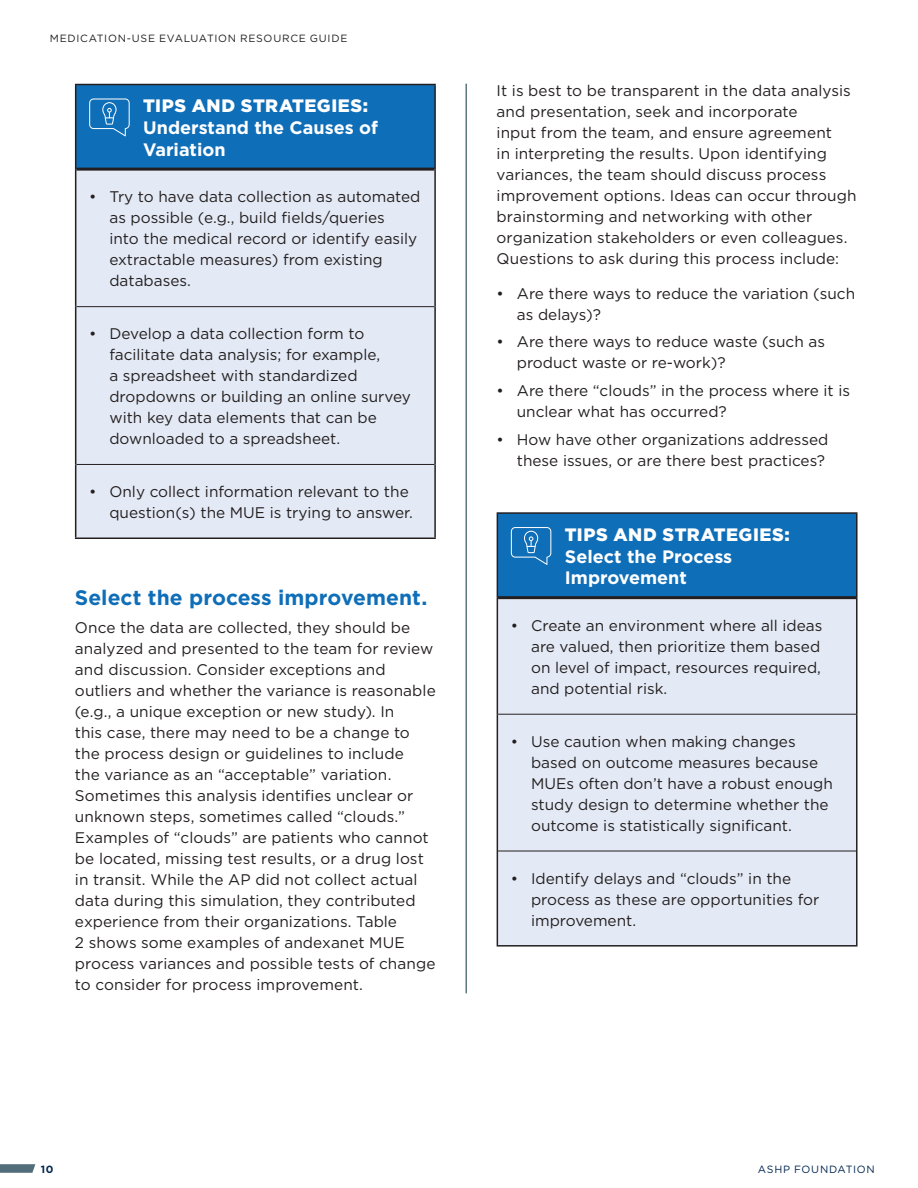
<style>
.page{position:relative;width:918px;height:1188px;background:#fff}
.page>*{position:absolute;margin:0;border:0;box-sizing:border-box;transform-origin:0 0}
.t1{font:700 21px "Gotham";color:#0f6eb8}
.t2{font:700 18px/21.6px "Gotham";color:#fff}
.t3{font:900 18px "Gotham";letter-spacing:.025em;color:#fff}
.t4{font:15.3px/21px "Gotham";color:#231f20}
.t5{font:10.5px "Gotham";letter-spacing:.07em;color:#231f20}
.t6{font:10.5px "Gotham";letter-spacing:.07em;color:#002650}
.t7{font:700 10.5px "Gotham";color:#002650}
</style>
<div class="page">
<svg style="left:0;top:1164px;width:35px;height:9px"></svg>
<div style="left:76px;top:85px;width:359px;height:84px;background:#0f6eb8"></div>
<div style="left:76px;top:171px;width:358px;height:367px;background:#e4eaf5"></div>
<hr style="left:75px;top:84px;width:361px;height:1px;background:#231f20">
<hr style="left:75px;top:85px;width:1px;height:84px;background:#231f20">
<hr style="left:434px;top:85px;width:2px;height:84px;background:#231f20">
<hr style="left:75px;top:169px;width:1px;height:138px;background:#231f20">
<hr style="left:434px;top:169px;width:2px;height:138px;background:#231f20">
<hr style="left:75px;top:307px;width:1px;height:157px;background:#231f20">
<hr style="left:434px;top:307px;width:2px;height:157px;background:#231f20">
<hr style="left:75px;top:464px;width:1px;height:74px;background:#231f20">
<hr style="left:434px;top:464px;width:2px;height:74px;background:#231f20">
<hr style="left:75px;top:538px;width:361px;height:1px;background:#231f20">
<hr style="left:76px;top:306px;width:358px;height:1px;background:#231f20">
<hr style="left:76px;top:464px;width:358px;height:1px;background:#231f20">
<hr style="left:76px;top:168px;width:358px;height:3px;background:#231f20">
<svg style="left:89px;top:98px;width:41px;height:38px"></svg>
<div style="left:497px;top:513px;width:360px;height:85px;background:#0f6eb8"></div>
<div style="left:498px;top:599px;width:358px;height:346px;background:#e4eaf5"></div>
<hr style="left:497px;top:512px;width:361px;height:2px;background:#231f20">
<hr style="left:497px;top:514px;width:1px;height:84px;background:#231f20">
<hr style="left:856px;top:514px;width:2px;height:84px;background:#231f20">
<hr style="left:497px;top:598px;width:1px;height:116px;background:#231f20">
<hr style="left:856px;top:598px;width:2px;height:116px;background:#231f20">
<hr style="left:497px;top:714px;width:1px;height:137px;background:#231f20">
<hr style="left:856px;top:714px;width:2px;height:137px;background:#231f20">
<hr style="left:497px;top:851px;width:1px;height:94px;background:#231f20">
<hr style="left:856px;top:851px;width:2px;height:94px;background:#231f20">
<hr style="left:497px;top:945px;width:361px;height:2px;background:#231f20">
<hr style="left:498px;top:714px;width:358px;height:1px;background:#231f20">
<hr style="left:498px;top:851px;width:358px;height:1px;background:#231f20">
<hr style="left:498px;top:596px;width:358px;height:3px;background:#231f20">
<svg style="left:511px;top:527px;width:40px;height:38px"></svg>
<hr style="left:466px;top:84px;width:1px;height:909px;background:#526e7a">
<p class="t5" style="left:50px;top:31px;width:299px">MEDICATION-USE EVALUATION RESOURCE GUIDE</p>
<p class="t3" style="left:143px;top:94px;width:227px">TIPS AND STRATEGIES:</p>
<p class="t2" style="left:143px;top:117px;width:236px">Understand the Causes of<br>Variation</p>
<p class="t4" style="left:109px;top:186px;width:313px;text-indent:-20px">• Try to have data collection as automated as possible (e.g., build fields/queries<br>into the medical record or identify easily extractable measures) from existing databases.</p>
<p class="t4" style="left:109px;top:323px;width:303px;text-indent:-20px">• Develop a data collection form to facilitate data analysis; for example,<br>a spreadsheet with standardized dropdowns or building an online survey with key data elements that can be downloaded to a spreadsheet.</p>
<p class="t4" style="left:89px;top:481px;width:325px;text-align:right">• Only collect information relevant to the question(s) the MUE is trying to answer.</p>
<h1 class="t1" style="left:75px;top:584px;width:354px">Select the process improvement.</h1>
<p class="t4" style="left:75px;top:617px;width:362px">Once the data are collected, they should be analyzed and presented to the team for review and discussion. Consider exceptions and outliers and whether the variance is reasonable (e.g., a unique exception or new study). In<br>this case, there may need to be a change to the process design or guidelines to include<br>the variance as an “acceptable” variation.<br>Sometimes this analysis identifies unclear or unknown steps, sometimes called “clouds.” Examples of “clouds” are patients who cannot be located, missing test results, or a drug lost in transit. While the AP did not collect actual data during this simulation, they contributed experience from their organizations. Table<br>2 shows some examples of andexanet MUE process variances and possible tests of change to consider for process improvement.</p>
<p class="t4" style="left:497px;top:80px;width:361px">It is best to be transparent in the data analysis and presentation, seek and incorporate<br>input from the team, and ensure agreement<br>in interpreting the results. Upon identifying variances, the team should discuss process improvement options. Ideas can occur through brainstorming and networking with other organization stakeholders or even colleagues.<br>Questions to ask during this process include:</p>
<p class="t4" style="left:517px;top:282px;width:340px;text-indent:-20px">• Are there ways to reduce the variation (such as delays)?</p>
<p class="t4" style="left:517px;top:331px;width:310px;text-indent:-20px">• Are there ways to reduce waste (such as product waste or re-work)?</p>
<p class="t4" style="left:517px;top:380px;width:335px;text-indent:-20px">• Are there “clouds” in the process where it is unclear what has occurred?</p>
<p class="t4" style="left:497px;top:429px;width:333px;text-align:right">• How have other organizations addressed these issues, or are there best practices?</p>
<p class="t3" style="left:565px;top:522px;width:227px">TIPS AND STRATEGIES:</p>
<p class="t2" style="left:565px;top:545px;width:169px">Select the Process<br>Improvement</p>
<p class="t4" style="left:531px;top:615px;width:293px;text-indent:-20px">• Create an environment where all ideas are valued, then prioritize them based on level of impact, resources required, and potential risk.</p>
<p class="t4" style="left:531px;top:731px;width:303px;text-indent:-20px">• Use caution when making changes based on outcome measures because MUEs often don’t have a robust enough study design to determine whether the outcome is statistically significant.</p>
<p class="t4" style="left:531px;top:867px;width:290px;text-indent:-20px">• Identify delays and “clouds” in the process as these are opportunities for improvement.</p>
<p class="t7" style="left:41px;top:1162px;width:14px">10</p>
<p class="t6" style="left:758px;top:1162px;width:118px">ASHP FOUNDATION</p>
</div>
